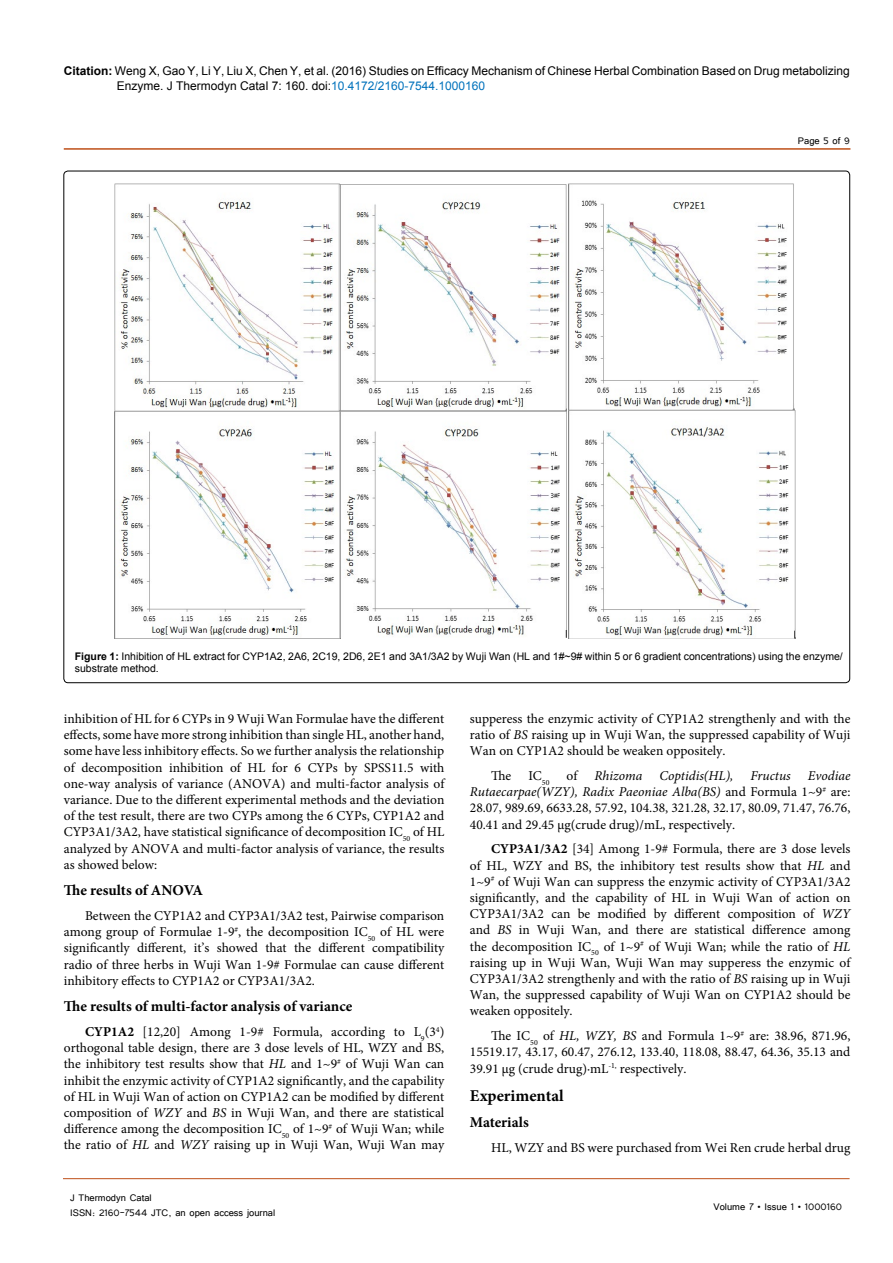
<style>
.page{position:relative;width:893px;height:1263px;background:#fff}
.page>*{position:absolute;margin:0;border:0;box-sizing:border-box;transform-origin:0 0}
.Side-hedding{font:700 16.5px "Minion Pro";color:#000}
.Sub-Side_Hedding{font:700 15px "Minion Pro";letter-spacing:-.005em;color:#000}
.t1{font:13.5px/16.2px "Minion Pro";color:#000;text-align:justify}
.t2{font:italic 13.5px "Minion Pro";color:#000}
.t3{font:12px/15px "Arial";color:#000}
.t4{font:12px/14.4px "Tunga";color:#000}
.t5{font:10.5px/12.6px "Arial";color:#000}
.s1{font-weight:700}
.s2{color:#0072bc}
.s3{font-style:italic}
</style>
<div class="page">
<hr style="left:64px;top:148px;width:786px;height:2px;background:#be4f18">
<hr style="left:63px;top:1178px;width:787px;height:1px;background:#be4f18">
<img style="left:114px;top:184px;width:452px;height:454px">
<img style="left:568px;top:183px;width:228px;height:456px">
<p class="t3" style="left:117px;top:64px;width:734px;text-indent:-53px"><span class="s1">Citation:</span> Weng X, Gao Y, Li Y, Liu X, Chen Y, et al. (2016) Studies on Efficacy Mechanism of Chinese Herbal Combination Based on Drug metabolizing<br>Enzyme. J Thermodyn Catal 7: 160. doi:<span class="s2">10.4172/2160-7544.1000160</span></p>
<p class="t4" style="left:798px;top:133px;width:53px">Page 5 of 9</p>
<p class="t5" style="left:75px;top:650px;width:769px"><span class="s1">Figure 1:</span> Inhibition of HL extract for CYP1A2, 2A6, 2C19, 2D6, 2E1 and 3A1/3A2 by Wuji Wan (HL and 1#~9# within 5 or 6 gradient concentrations) using the enzyme/ substrate method.</p>
<p class="t1" style="left:64px;top:711px;width:382px">inhibition of HL for 6 CYPs in 9 Wuji Wan Formulae have the different effects, some have more strong inhibition than single HL, another hand, some have less inhibitory effects. So we further analysis the relationship of decomposition inhibition of HL for 6 CYPs by SPSS11.5 with one-way analysis of variance (ANOVA) and multi-factor analysis of variance. Due to the different experimental methods and the deviation of the test result, there are two CYPs among the 6 CYPs, CYP1A2 and CYP3A1/3A2, have statistical significance of decomposition IC<sub>50</sub> of HL analyzed by ANOVA and multi-factor analysis of variance, the results as showed below:</p>
<p class="Sub-Side_Hedding" style="left:64px;top:880px;width:141px">The results of ANOVA</p>
<p class="t1" style="left:64px;top:908px;width:382px;text-indent:21px">Between the CYP1A2 and CYP3A1/3A2 test, Pairwise comparison among group of Formulae 1-9<sup>#</sup>, the decomposition IC<sub>50</sub> of HL were significantly different, it’s showed that the different compatibility radio of three herbs in Wuji Wan 1-9# Formulae can cause different inhibitory effects to CYP1A2 or CYP3A1/3A2.</p>
<p class="Sub-Side_Hedding" style="left:64px;top:996px;width:290px">The results of multi-factor analysis of variance</p>
<p class="t1" style="left:64px;top:1024px;width:382px;text-indent:21px"><span class="s1">CYP1A2</span> [12,20] Among 1-9# Formula, according to L<sub>9</sub>(3<sup>4</sup>) orthogonal table design, there are 3 dose levels of HL, WZY and BS, the inhibitory test results show that <span class="s3">HL</span> and 1~9<sup>#</sup> of Wuji Wan can inhibit the enzymic activity of CYP1A2 significantly, and the capability of HL in Wuji Wan of action on CYP1A2 can be modified by different composition of <span class="s3">WZY</span> and <span class="s3">BS</span> in Wuji Wan, and there are statistical difference among the decomposition IC<sub>50</sub> of 1~9<sup>#</sup> of Wuji Wan; while the ratio of <span class="s3">HL</span> and <span class="s3">WZY</span> raising up in Wuji Wan, Wuji Wan may</p>
<p class="t4" style="left:70px;top:1190px;width:207px">J Thermodyn Catal<br>ISSN: 2160-7544 JTC, an open access journal</p>
<p class="t1" style="left:470px;top:711px;width:382px">supperess the enzymic activity of CYP1A2 strengthenly and with the ratio of <span class="s3">BS</span> raising up in Wuji Wan, the suppressed capability of Wuji Wan on CYP1A2 should be weaken oppositely.</p>
<p class="t1" style="left:491px;top:768px;width:22px">The</p>
<p class="t1" style="left:528px;top:768px;width:23px">IC<sub>50</sub></p>
<p class="t1" style="left:566px;top:768px;width:12px">of</p>
<p class="t2" style="left:594px;top:766px;width:49px">Rhizoma</p>
<p class="t2" style="left:659px;top:766px;width:75px">Coptidis(HL),</p>
<p class="t2" style="left:750px;top:766px;width:42px">Fructus</p>
<p class="t1" style="left:470px;top:768px;width:382px;text-indent:338px"><span class="s3">Evodiae Rutaecarpae(WZY), Radix Paeoniae Alba(BS)</span> and Formula 1~9<sup>#</sup> are:<br>28.07, 989.69, 6633.28, 57.92, 104.38, 321.28, 32.17, 80.09, 71.47, 76.76, 40.41 and 29.45 μg(crude drug)/mL, respectively.</p>
<p class="t1" style="left:470px;top:841px;width:382px;text-indent:21px"><span class="s1">CYP3A1/3A2</span> [34] Among 1-9# Formula, there are 3 dose levels of HL, WZY and BS, the inhibitory test results show that <span class="s3">HL</span> and 1~9<sup>#</sup> of Wuji Wan can suppress the enzymic activity of CYP3A1/3A2 significantly, and the capability of HL in Wuji Wan of action on CYP3A1/3A2 can be modified by different composition of <span class="s3">WZY </span>and <span class="s3">BS</span> in Wuji Wan, and there are statistical difference among the decomposition IC<sub>50</sub> of 1~9<sup>#</sup> of Wuji Wan; while the ratio of <span class="s3">HL </span>raising up in Wuji Wan, Wuji Wan may supperess the enzymic of CYP3A1/3A2 strengthenly and with the ratio of <span class="s3">BS</span> raising up in Wuji Wan, the suppressed capability of Wuji Wan on CYP1A2 should be weaken oppositely.</p>
<p class="t1" style="left:470px;top:1028px;width:382px;text-indent:21px">The IC<sub>50</sub> of <span class="s3">HL, WZY, BS</span> and Formula 1~9<sup>#</sup> are: 38.96, 871.96, 15519.17, 43.17, 60.47, 276.12, 133.40, 118.08, 88.47, 64.36, 35.13 and 39.91 μg (crude drug)·mL<sup>-1,</sup> respectively.</p>
<p class="Side-hedding" style="left:470px;top:1084px;width:95px">Experimental</p>
<p class="Sub-Side_Hedding" style="left:470px;top:1112px;width:60px">Materials</p>
<p class="t1" style="left:491px;top:1140px;width:361px">HL, WZY and BS were purchased from Wei Ren crude herbal drug</p>
<p class="t4" style="left:713px;top:1199px;width:130px">Volume 7 • Issue 1 • 1000160</p>
</div>
